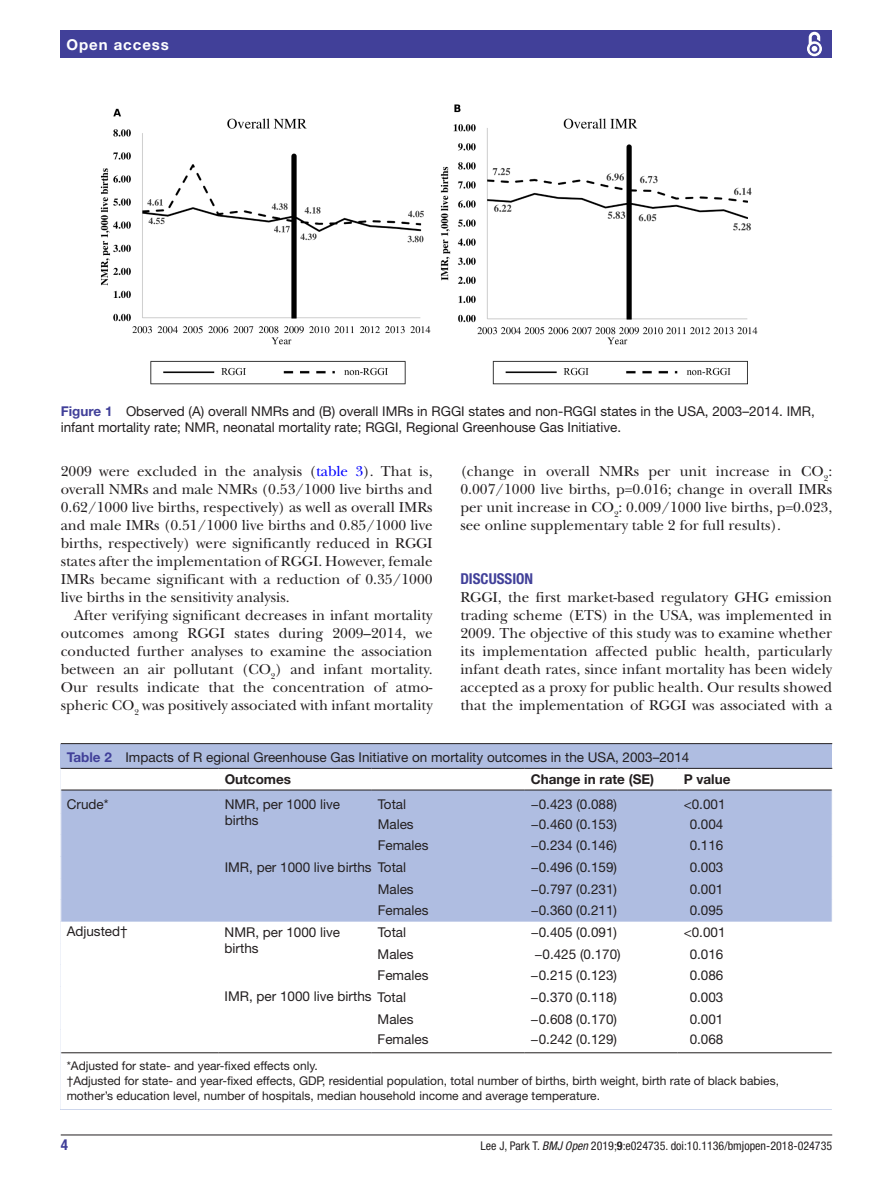
<style>
.page{position:relative;width:893px;height:1191px;background:#fff}
.page>*{position:absolute;margin:0;border:0;box-sizing:border-box;transform-origin:0 0}
.t1{font:15px/18px "New Baskerville";color:#231f20;text-align:justify}
.t2{font:700 condensed 15px "Helvetica Neue LT Std";color:#414099}
.t3{font:700 15px "Helvetica Neue LT Std";letter-spacing:.065em;color:#fff}
.t4{font:13.5px/16.2px "Helvetica Neue LT Std";color:#231f20}
.t5{font:700 13.5px "Helvetica Neue LT Std";color:#231f20}
.t6{font:12px/15px "Helvetica Neue LT Std";color:#231f20}
.t7{font:condensed 12px "Helvetica Neue LT Std";color:#231f20}
.s1{font-weight:700;color:#414099}
.s2{color:#00f}
.s3{font-weight:700}
.s4{font-style:italic}
</style>
<div class="page">
<hr style="left:61px;top:1134px;width:771px;height:1px;background:#231f20">
<div style="left:61px;top:31px;width:771px;height:27px;background:#414099"></div>
<svg style="left:807px;top:31px;width:15px;height:26px"></svg>
<img style="left:100px;top:104px;width:658px;height:281px">
<div style="left:61px;top:744px;width:771px;height:365px;background:#afbde1"></div>
<hr style="left:61px;top:743px;width:771px;height:1px;background:#231f20">
<div style="left:61px;top:769px;width:771px;height:340px;background:#fff"></div>
<svg style="left:61px;top:790px;width:771px;height:131px"></svg>
<hr style="left:219px;top:1052px;width:153px;height:1px;background:#231f20">
<hr style="left:61px;top:768px;width:158px;height:1px;background:#231f20">
<hr style="left:61px;top:789px;width:158px;height:1px;background:#231f20">
<hr style="left:219px;top:768px;width:153px;height:1px;background:#231f20">
<hr style="left:219px;top:789px;width:153px;height:1px;background:#231f20">
<hr style="left:372px;top:768px;width:153px;height:1px;background:#231f20">
<hr style="left:372px;top:789px;width:153px;height:1px;background:#231f20">
<hr style="left:525px;top:768px;width:153px;height:1px;background:#231f20">
<hr style="left:525px;top:789px;width:153px;height:1px;background:#231f20">
<hr style="left:678px;top:768px;width:154px;height:1px;background:#231f20">
<hr style="left:678px;top:789px;width:154px;height:1px;background:#231f20">
<hr style="left:372px;top:1052px;width:153px;height:1px;background:#231f20">
<hr style="left:525px;top:1052px;width:153px;height:1px;background:#231f20">
<hr style="left:678px;top:1052px;width:154px;height:1px;background:#231f20">
<hr style="left:61px;top:1052px;width:158px;height:1px;background:#231f20">
<svg style="left:60px;top:768px;width:1px;height:284px"></svg>
<hr style="left:67px;top:1069px;width:765px;height:2px;background:#fff">
<hr style="left:67px;top:1099px;width:765px;height:2px;background:#fff">
<p class="t3" style="left:66px;top:35px;width:104px">Open access</p>
<p class="t4" style="left:61px;top:402px;width:756px"><span class="s1">Figure 1</span> Observed (A) overall NMRs and (B) overall IMRs in RGGI states and non-RGGI states in the USA, 2003–2014. IMR, infant mortality rate; NMR, neonatal mortality rate; RGGI, Regional Greenhouse Gas Initiative.</p>
<p class="t1" style="left:61px;top:462px;width:373px">2009 were excluded in the analysis (<span class="s2">table 3</span>). That is, overall NMRs and male NMRs (0.53/1000 live births and 0.62/1000 live births, respectively) as well as overall IMRs and male IMRs (0.51/1000 live births and 0.85/1000 live births, respectively) were significantly reduced in RGGI states after the implementation of RGGI. However, female IMRs became significant with a reduction of 0.35/1000 live births in the sensitivity analysis.</p>
<p class="t1" style="left:61px;top:606px;width:373px;text-indent:14px">After verifying significant decreases in infant mortality outcomes among RGGI states during 2009–2014, we conducted further analyses to examine the association between an air pollutant (CO<sub>2</sub>) and infant mortality.<br>Our results indicate that the concentration of atmo&shy;spheric CO<sub>2</sub> was positively associated with infant mortality</p>
<p class="t1" style="left:460px;top:462px;width:373px">(change in overall NMRs per unit increase in CO<sub>2</sub>:<br>0.007/1000 live births, p=0.016; change in overall IMRs per unit increase in CO<sub>2</sub>: 0.009/1000 live births, p=0.023, see online supplementary table 2 for full results).</p>
<p class="t2" style="left:460px;top:569px;width:74px">DISCUSSION</p>
<p class="t1" style="left:460px;top:588px;width:373px">RGGI, the first market-based regulatory GHG emission trading scheme (ETS) in the USA, was implemented in 2009. The objective of this study was to examine whether its implementation affected public health, particularly infant death rates, since infant mortality has been widely accepted as a proxy for public health. Our results showed that the implementation of RGGI was associated with a</p>
<p class="t4" style="left:225px;top:746px;width:466px;line-height:22px;text-indent:-158px"><span class="s1">Table 2</span> Impacts of R egional Greenhouse Gas Initiative on mortality outcomes in the USA, 2003–2014<br><span class="s3">Outcomes</span></p>
<p class="t5" style="left:531px;top:771px;width:125px">Change in rate (SE)</p>
<p class="t5" style="left:684px;top:771px;width:48px">P value</p>
<p class="t4" style="left:67px;top:795px;width:43px">Crude*</p>
<p class="t4" style="left:225px;top:795px;width:117px">NMR, per 1000 live births</p>
<p class="t4" style="left:378px;top:795px;width:30px">Total</p>
<p class="t4" style="left:531px;top:795px;width:88px">−0.423 (0.088)</p>
<p class="t4" style="left:684px;top:795px;width:43px">&lt;0.001</p>
<p class="t4" style="left:378px;top:815px;width:38px">Males</p>
<p class="t4" style="left:531px;top:815px;width:88px">−0.460 (0.153)</p>
<p class="t4" style="left:690px;top:815px;width:35px">0.004</p>
<p class="t4" style="left:378px;top:837px;width:52px">Females</p>
<p class="t4" style="left:531px;top:837px;width:88px">−0.234 (0.146)</p>
<p class="t4" style="left:690px;top:837px;width:35px">0.116</p>
<p class="t4" style="left:225px;top:859px;width:183px">IMR, per 1000 live births Total</p>
<p class="t4" style="left:531px;top:859px;width:88px">−0.496 (0.159)</p>
<p class="t4" style="left:690px;top:859px;width:35px">0.003</p>
<p class="t4" style="left:378px;top:880px;width:38px">Males</p>
<p class="t4" style="left:531px;top:880px;width:88px">−0.797 (0.231)</p>
<p class="t4" style="left:690px;top:880px;width:35px">0.001</p>
<p class="t4" style="left:378px;top:902px;width:52px">Females</p>
<p class="t4" style="left:531px;top:902px;width:88px">−0.360 (0.211)</p>
<p class="t4" style="left:690px;top:902px;width:35px">0.095</p>
<p class="t4" style="left:67px;top:922px;width:63px">Adjusted†</p>
<p class="t4" style="left:225px;top:924px;width:117px">NMR, per 1000 live births</p>
<p class="t4" style="left:378px;top:924px;width:30px">Total</p>
<p class="t4" style="left:531px;top:924px;width:88px">−0.405 (0.091)</p>
<p class="t4" style="left:684px;top:924px;width:43px">&lt;0.001</p>
<p class="t4" style="left:378px;top:945px;width:38px">Males</p>
<p class="t4" style="left:534px;top:945px;width:88px">−0.425 (0.170)</p>
<p class="t4" style="left:690px;top:945px;width:35px">0.016</p>
<p class="t4" style="left:378px;top:967px;width:52px">Females</p>
<p class="t4" style="left:531px;top:967px;width:88px">−0.215 (0.123)</p>
<p class="t4" style="left:690px;top:967px;width:35px">0.086</p>
<p class="t4" style="left:225px;top:987px;width:183px">IMR, per 1000 live births Total</p>
<p class="t4" style="left:531px;top:989px;width:88px">−0.370 (0.118)</p>
<p class="t4" style="left:690px;top:989px;width:35px">0.003</p>
<p class="t4" style="left:378px;top:1010px;width:38px">Males</p>
<p class="t4" style="left:531px;top:1010px;width:88px">−0.608 (0.170)</p>
<p class="t4" style="left:690px;top:1010px;width:35px">0.001</p>
<p class="t4" style="left:378px;top:1030px;width:52px">Females</p>
<p class="t4" style="left:531px;top:1030px;width:88px">−0.242 (0.129)</p>
<p class="t4" style="left:690px;top:1030px;width:35px">0.068</p>
<p class="t6" style="left:67px;top:1058px;width:714px">*Adjusted for state- and year-fixed effects only.<br>†Adjusted for state- and year-fixed effects, GDP, residential population, total number of births, birth weight, birth rate of black babies, mother’s education level, number of hospitals, median household income and average temperature.</p>
<p class="t2" style="left:61px;top:1135px;width:9px">4</p>
<p class="t7" style="left:481px;top:1138px;width:353px">Lee J, Park T. <span class="s4">BMJ Open</span> 2019;<span class="s3">9</span>:e024735. doi:10.1136/bmjopen-2018-024735</p>
</div>
